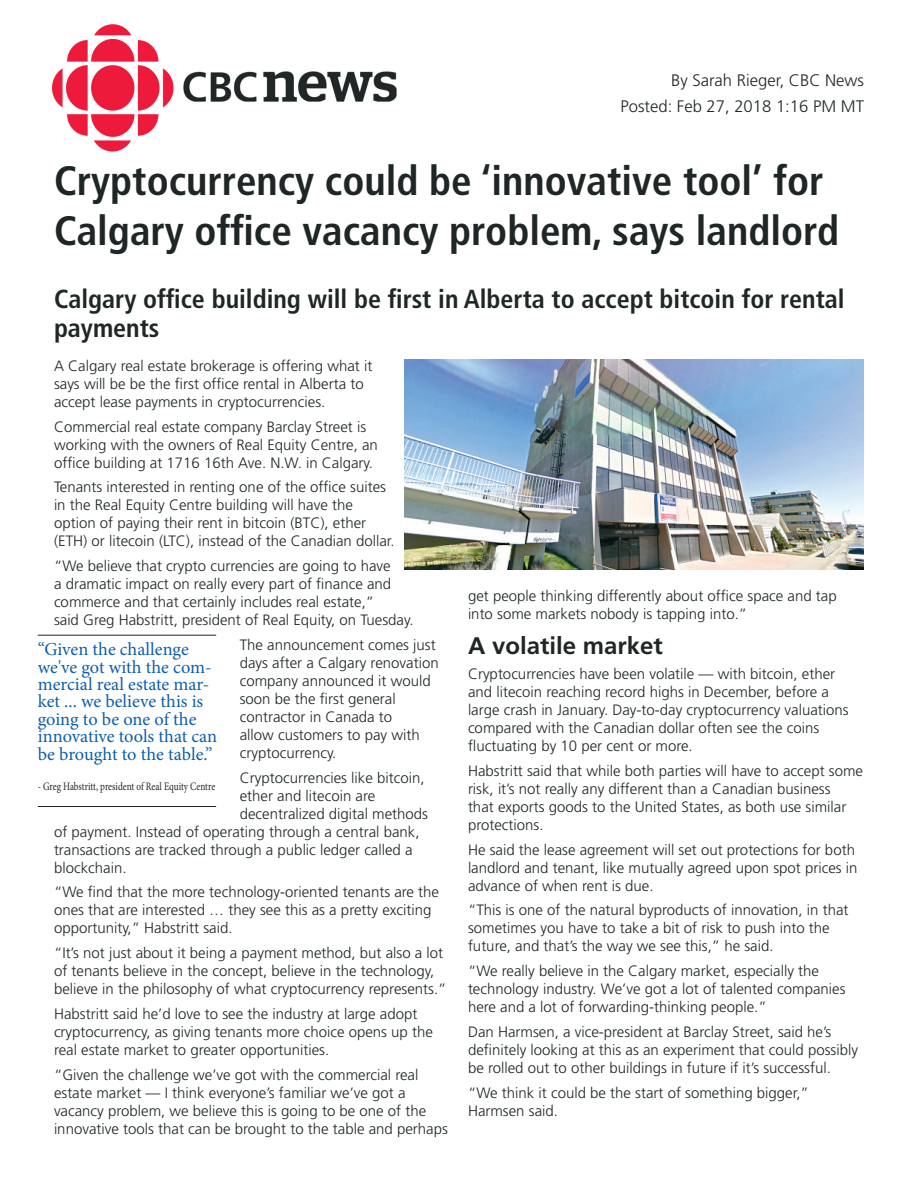
<style>
.page{position:relative;width:918px;height:1188px;background:#fff}
.page>*{position:absolute;margin:0;border:0;box-sizing:border-box;transform-origin:0 0}
.t1{font:700 condensed 41.1px/49.9px "Frutiger";color:#1f2626}
.t2{font:700 condensed 26.1px/29px "Frutiger";color:#1f2626}
.t3{font:700 24px "Frutiger";color:#1f2626}
.t4{font:18.3px/17.4px "Minion Pro";letter-spacing:-.005em;color:#0f5eac}
.t5{font:300 16.65px "Frutiger";color:#1f2626}
.t6{font:300 15px/18px "Frutiger";color:#1f2626}
.t7{font:11.55px "Minion Pro";color:#1f2626;scale:.8 1}
</style>
<div class="page">
<img style="left:404px;top:360px;width:460px;height:209px">
<img style="left:51px;top:24px;width:346px;height:128px">
<hr style="left:38px;top:635px;width:178px;height:1px;background:#1f2626">
<hr style="left:38px;top:806px;width:178px;height:1px;background:#1f2626">
<p class="t5" style="left:671px;top:71px;width:194px">By Sarah Rieger, CBC News</p>
<p class="t5" style="left:620px;top:96px;width:245px">Posted: Feb 27, 2018 1:16 PM MT</p>
<p class="t1" style="left:54px;top:156px;width:787px">Cryptocurrency could be ‘innovative tool’ for<br>Calgary office vacancy problem, says landlord</p>
<p class="t2" style="left:54px;top:284px;width:792px">Calgary office building will be first in Alberta to accept bitcoin for rental payments</p>
<p class="t6" style="left:54px;top:357px;width:320px">A Calgary real estate brokerage is offering what it says will be be the first office rental in Alberta to accept lease payments in cryptocurrencies.</p>
<p class="t6" style="left:54px;top:418px;width:325px">Commercial real estate company Barclay Street is working with the owners of Real Equity Centre, an office building at 1716 16th Ave. N.W. in Calgary.</p>
<p class="t6" style="left:54px;top:478px;width:342px">Tenants interested in renting one of the office suites in the Real Equity Centre building will have the option of paying their rent in bitcoin (BTC), ether (ETH) or litecoin (LTC), instead of the Canadian dollar.</p>
<p class="t6" style="left:54px;top:557px;width:361px">“We believe that crypto currencies are going to have<br>a dramatic impact on really every part of finance and commerce and that certainly includes real estate,”<br>said Greg Habstritt, president of Real Equity, on Tuesday.</p>
<p class="t6" style="left:240px;top:636px;width:200px">The announcement comes just days after a Calgary renovation company announced it would soon be the first general contractor in Canada to<br>allow customers to pay with cryptocurrency.</p>
<p class="t6" style="left:240px;top:769px;width:186px">Cryptocurrencies like bitcoin,</p>
<p class="t6" style="left:240px;top:787px;width:137px">ether and litecoin are</p>
<p class="t6" style="left:240px;top:805px;width:190px">decentralized digital methods</p>
<p class="t6" style="left:54px;top:823px;width:367px">of payment. Instead of operating through a central bank,</p>
<p class="t6" style="left:54px;top:841px;width:360px">transactions are tracked through a public ledger called a</p>
<p class="t6" style="left:54px;top:859px;width:74px">blockchain.</p>
<p class="t6" style="left:54px;top:883px;width:387px">“We find that the more technology-oriented tenants are the ones that are interested … they see this as a pretty exciting opportunity,” Habstritt said.</p>
<p class="t6" style="left:54px;top:944px;width:394px">“It’s not just about it being a payment method, but also a lot of tenants believe in the concept, believe in the technology, believe in the philosophy of what cryptocurrency represents.”</p>
<p class="t6" style="left:54px;top:1005px;width:380px">Habstritt said he’d love to see the industry at large adopt cryptocurrency, as giving tenants more choice opens up the real estate market to greater opportunities.</p>
<p class="t6" style="left:54px;top:1066px;width:395px">“Given the challenge we’ve got with the commercial real estate market — I think everyone’s familiar we’ve got a vacancy problem, we believe this is going to be one of the innovative tools that can be brought to the table and perhaps</p>
<p class="t6" style="left:468px;top:587px;width:370px">get people thinking differently about office space and tap into some markets nobody is tapping into.”</p>
<p class="t3" style="left:468px;top:632px;width:196px">A volatile market</p>
<p class="t6" style="left:468px;top:665px;width:382px">Cryptocurrencies have been volatile — with bitcoin, ether and litecoin reaching record highs in December, before a large crash in January. Day-to-day cryptocurrency valuations compared with the Canadian dollar often see the coins fluctuating by 10 per cent or more.</p>
<p class="t6" style="left:468px;top:762px;width:397px">Habstritt said that while both parties will have to accept some risk, it’s not really any different than a Canadian business<br>that exports goods to the United States, as both use similar protections.</p>
<p class="t6" style="left:468px;top:841px;width:391px">He said the lease agreement will set out protections for both landlord and tenant, like mutually agreed upon spot prices in advance of when rent is due.</p>
<p class="t6" style="left:468px;top:901px;width:382px">“This is one of the natural byproducts of innovation, in that sometimes you have to take a bit of risk to push into the future, and that’s the way we see this,” he said.</p>
<p class="t6" style="left:468px;top:962px;width:379px">“We really believe in the Calgary market, especially the technology industry. We’ve got a lot of talented companies here and a lot of forwarding-thinking people.”</p>
<p class="t6" style="left:468px;top:1023px;width:392px">Dan Harmsen, a vice-president at Barclay Street, said he’s definitely looking at this as an experiment that could possibly be rolled out to other buildings in future if it’s successful.</p>
<p class="t6" style="left:468px;top:1084px;width:342px">“We think it could be the start of something bigger,”<br>Harmsen said.</p>
<p class="t4" style="left:38px;top:641px;width:181px">“Given the challenge we've got with the com&shy;mercial real estate mar&shy;ket ... we believe this is going to be one of the innovative tools that can be brought to the table.”</p>
<p class="t7" style="left:38px;top:779px;width:223px">- Greg Habstritt, president of Real Equity Centre</p>
</div>
